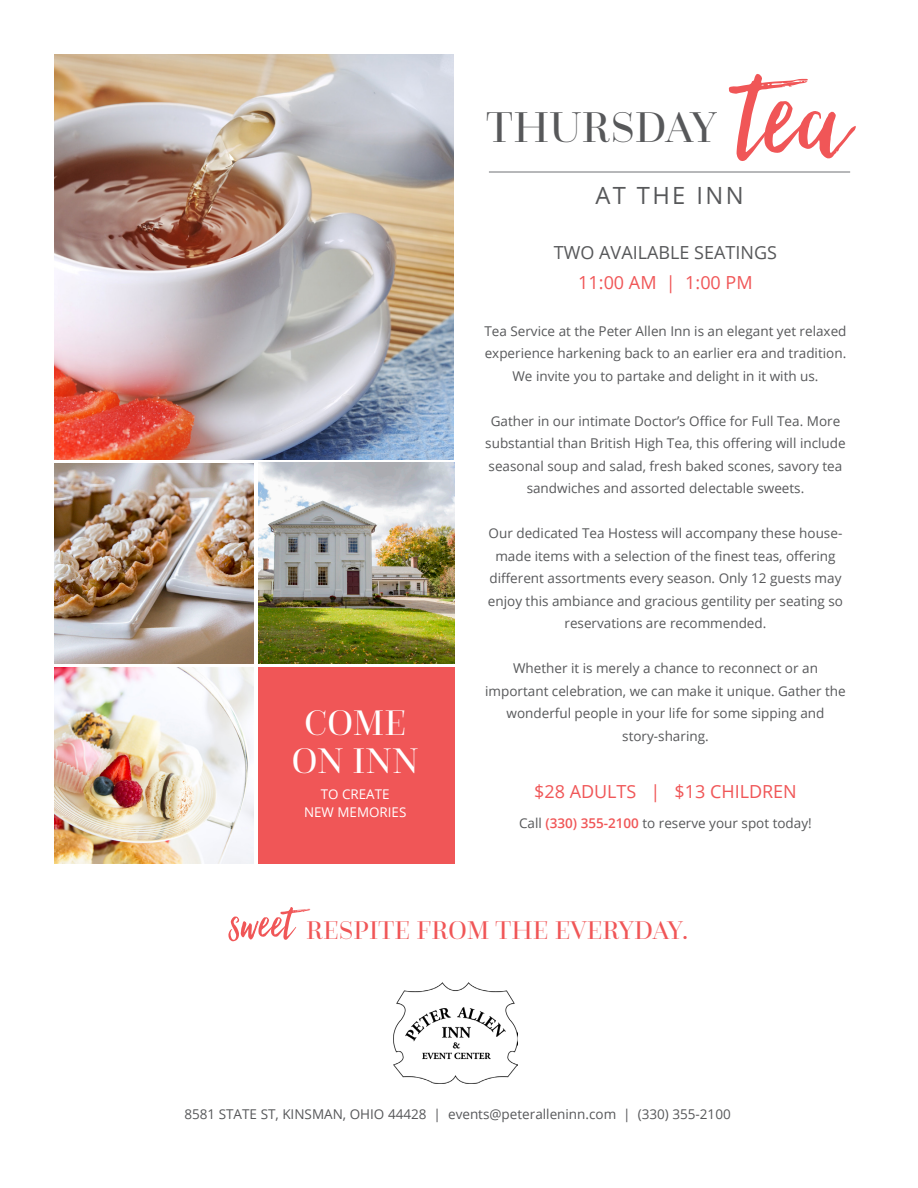
<style>
.page{position:relative;width:918px;height:1188px;background:#fff}
.page>*{position:absolute;margin:0;border:0;box-sizing:border-box;transform-origin:0 0}
.t1{font:159.3px "Hello Beautiful";color:#f05657}
.t2{font:60px "Hello Beautiful";color:#f05657}
.t3{font:45px "Questa Grande";color:#57585a}
.t4{font:37.2px "Questa Grande";color:#fff}
.t5{font:26.85px "Questa Grande";color:#f05657}
.t6{font:23.7px "Open Sans";letter-spacing:.1em;color:#57585a}
.t7{font:18px "Open Sans";color:#f05657}
.t8{font:18px "Open Sans";color:#57585a}
.t9{font:13.5px/22.5px "Open Sans";color:#57585a;text-align:center}
.t10{font:13.35px "Open Sans";color:#fff}
.s1{font-weight:600;color:#f05657}
</style>
<div class="page">
<img style="left:54px;top:54px;width:400px;height:406px">
<img style="left:258px;top:463px;width:197px;height:200px">
<img style="left:54px;top:464px;width:200px;height:199px">
<img style="left:54px;top:667px;width:200px;height:197px">
<div style="left:258px;top:667px;width:197px;height:197px;background:#f05657"></div>
<hr style="left:489px;top:171px;width:361px;height:2px;background:#808285">
<img style="left:394px;top:982px;width:124px;height:101px">
<p class="t4" style="left:304px;top:701px;width:104px">COME</p>
<p class="t4" style="left:291px;top:738px;width:129px">ON INN</p>
<p class="t10" style="left:321px;top:785px;width:70px">TO CREATE</p>
<p class="t10" style="left:304px;top:803px;width:104px">NEW MEMORIES</p>
<p class="t1" style="left:737px;top:27px;width:111px">tea</p>
<p class="t6" style="left:596px;top:179px;width:150px">AT THE INN</p>
<p class="t3" style="left:486px;top:100px;width:233px">THURSDAY</p>
<p class="t8" style="left:554px;top:240px;width:225px">TWO AVAILABLE SEATINGS</p>
<p class="t7" style="left:578px;top:270px;width:176px">11:00 AM | 1:00 PM</p>
<p class="t9" style="left:484px;top:319px;width:364px">Tea Service at the Peter Allen Inn is an elegant yet relaxed experience harkening back to an earlier era and tradition.<br>We invite you to partake and delight in it with us.</p>
<p class="t9" style="left:485px;top:409px;width:362px">Gather in our intimate Doctor’s Office for Full Tea. More substantial than British High Tea, this offering will include seasonal soup and salad, fresh baked scones, savory tea sandwiches and assorted delectable sweets.</p>
<p class="t9" style="left:488px;top:522px;width:357px">Our dedicated Tea Hostess will accompany these house&shy;made items with a selection of the finest teas, offering different assortments every season. Only 12 guests may enjoy this ambiance and gracious gentility per seating so reservations are recommended.</p>
<p class="t9" style="left:485px;top:657px;width:362px">Whether it is merely a chance to reconnect or an important celebration, we can make it unique. Gather the wonderful people in your life for some sipping and</p>
<p class="t9" style="left:622px;top:724px;width:88px">story-sharing.</p>
<p class="t7" style="left:534px;top:779px;width:264px">$28 ADULTS | $13 CHILDREN</p>
<p class="t9" style="left:519px;top:811px;width:294px">Call <span class="s1">(330) 355-2100</span> to reserve your spot today!</p>
<p class="t2" style="left:230px;top:889px;width:66px">sweet</p>
<p class="t5" style="left:306px;top:914px;width:383px">RESPITE FROM THE EVERYDAY.</p>
<p class="t9" style="left:184px;top:1103px;width:548px">8581 STATE ST, KINSMAN, OHIO 44428 | events@peteralleninn.com | (330) 355-2100</p>
</div>
